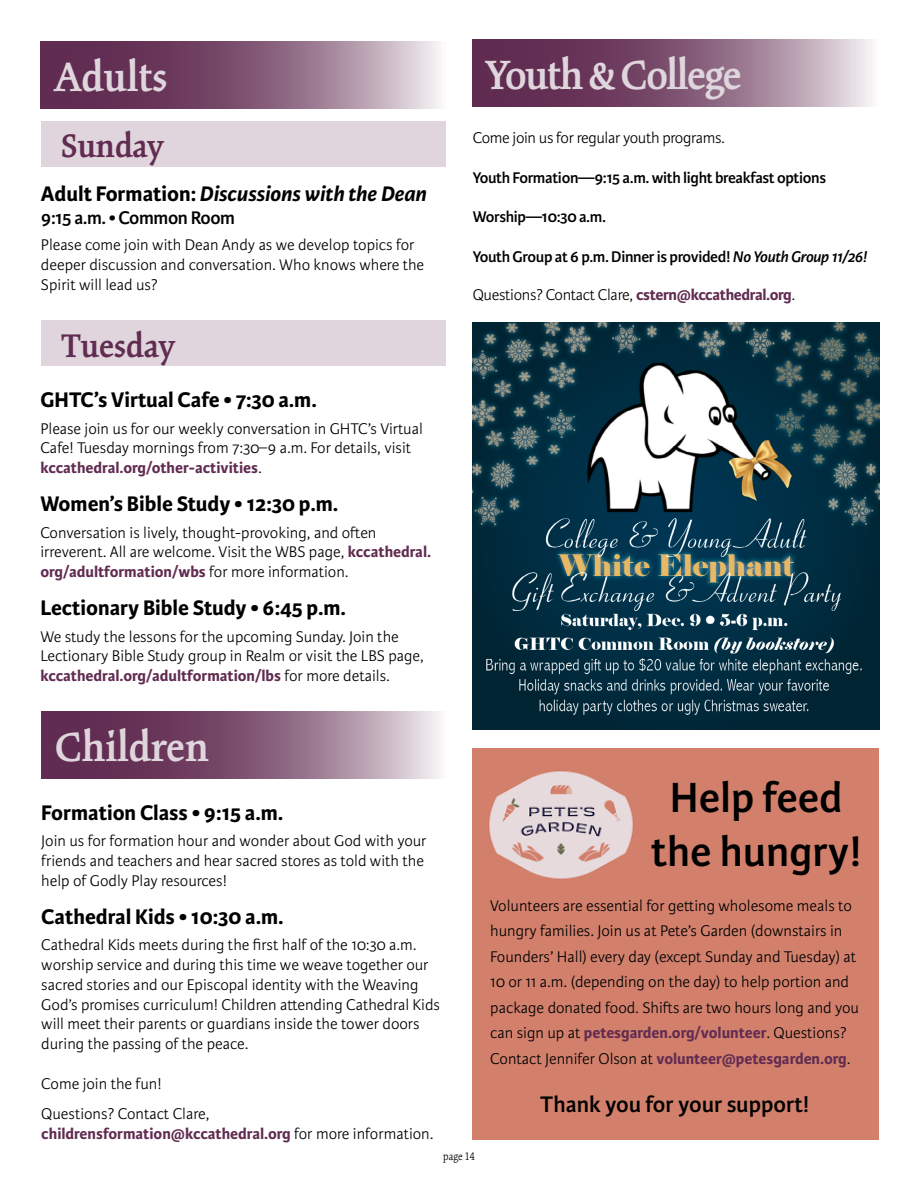
<style>
.page{position:relative;width:918px;height:1188px;background:#fff}
.page>*{position:absolute;margin:0;border:0;box-sizing:border-box;transform-origin:0 0}
.t1{font:600 45px/54px "Karmina Sans";color:#000;text-align:center}
.t2{font:600 45px "Kinesis Pro 3";letter-spacing:-.005em;color:#dfd5dc}
.t3{font:600 45px "Kinesis Pro 3";letter-spacing:-.03em;color:#dfd5dc}
.t4{font:600 36px "Kinesis Pro 3";color:#612c51}
.t5{font:600 24px "Karmina Sans";color:#000}
.t6{font:700 22.5px "Karmina Sans";color:#000}
.t7{font:italic 700 22.5px "Karmina Sans";color:#000}
.t8{font:600 19.5px "Karmina Sans";letter-spacing:-.02em;color:#000}
.t9{font:300 16.5px/19.8px "Karmina Sans";color:#000}
.t10{font:600 16.5px "Karmina Sans";letter-spacing:-.02em;color:#000}
.t11{font:300 16.5px "Karmina Sans";letter-spacing:-.02em;color:#000}
.t12{font:700 16.5px "Karmina Sans";color:#612c51}
.t13{font:300 12px "Kinesis Pro 3";color:#000}
.s1{font-style:normal}
.s2{font-weight:700;color:#612c51}
.s3{font-weight:300;color:#000}
.s4{font-style:italic}
</style>
<div class="page">
<svg style="left:41px;top:41px;width:398px;height:68px;background:#8c6580"></svg>
<div style="left:41px;top:321px;width:405px;height:45px;background:#e0d5dc"></div>
<svg style="left:41px;top:711px;width:399px;height:68px;background:#8c6580"></svg>
<div style="left:41px;top:121px;width:405px;height:45px;background:#e0d5dc"></div>
<svg style="left:472px;top:39px;width:400px;height:68px;background:#8c6580"></svg>
<div style="left:472px;top:748px;width:407px;height:391px;background:#d2806c"></div>
<img style="left:489px;top:771px;width:144px;height:108px">
<img style="left:472px;top:322px;width:407px;height:407px">
<h1 class="t2" style="left:54px;top:51px;width:114px">Adults</h1>
<h2 class="t4" style="left:61px;top:125px;width:104px">Sunday</h2>
<h3 class="t7" style="left:41px;top:180px;width:388px"><span class="s1">Adult Formation:</span> Discussions with the Dean</h3>
<p class="t8" style="left:41px;top:207px;width:196px">9:15 a.m. • Common Room</p>
<p class="t9" style="left:41px;top:236px;width:385px">Please come join with Dean Andy as we develop topics for deeper discussion and conversation. Who knows where the<br>Spirit will lead us?</p>
<h2 class="t4" style="left:61px;top:324px;width:115px">Tuesday</h2>
<h3 class="t6" style="left:40px;top:387px;width:278px">GHTC’s Virtual Cafe • 7:30 a.m.</h3>
<p class="t9" style="left:40px;top:419px;width:384px">Please join us for our weekly conversation in GHTC’s Virtual<br>Cafe! Tuesday mornings from 7:30–9 a.m. For details, visit <span class="s2">kccathedral.org/other-activities</span>.</p>
<h3 class="t6" style="left:40px;top:491px;width:299px">Women’s Bible Study • 12:30 p.m.</h3>
<p class="t9" style="left:40px;top:523px;width:392px">Conversation is lively, thought-provoking, and often irreverent. All are welcome. Visit the WBS page, <span class="s2">kccathedral. org/adultformation/wbs</span> for more information.</p>
<h3 class="t6" style="left:40px;top:595px;width:307px">Lectionary Bible Study • 6:45 p.m.</h3>
<p class="t9" style="left:40px;top:627px;width:385px">We study the lessons for the upcoming Sunday. Join the<br>Lectionary Bible Study group in Realm or visit the LBS page, <span class="s2">kccathedral.org/adultformation/lbs</span> for more details.</p>
<h1 class="t2" style="left:55px;top:721px;width:156px">Children</h1>
<h3 class="t6" style="left:41px;top:800px;width:243px">Formation Class • 9:15 a.m.</h3>
<p class="t9" style="left:41px;top:831px;width:387px">Join us for formation hour and wonder about God with your friends and teachers and hear sacred stores as told with the help of Godly Play resources!</p>
<h3 class="t6" style="left:41px;top:903px;width:244px">Cathedral Kids • 10:30 a.m.</h3>
<p class="t9" style="left:41px;top:935px;width:400px">Cathedral Kids meets during the first half of the 10:30 a.m. worship service and during this time we weave together our sacred stories and our Episcopal identity with the Weaving God’s promises curriculum! Children attending Cathedral Kids will meet their parents or guardians inside the tower doors during the passing of the peace.</p>
<p class="t9" style="left:41px;top:1069px;width:170px;line-height:30.6px">Come join the fun!<br>Questions? Contact Clare,</p>
<p class="t12" style="left:41px;top:1124px;width:394px">childrensformation@kccathedral.org <span class="s3">for more information.</span></p>
<h1 class="t3" style="left:486px;top:49px;width:258px">Youth &amp; College</h1>
<p class="t11" style="left:473px;top:129px;width:254px">Come join us for regular youth programs.</p>
<p class="t10" style="left:473px;top:168px;width:355px">Youth Formation—9:15 a.m. with light breakfast options</p>
<p class="t10" style="left:473px;top:208px;width:135px">Worship—10:30 a.m.</p>
<p class="t10" style="left:473px;top:247px;width:396px">Youth Group at 6 p.m. Dinner is provided! <span class="s4">No Youth Group 11/26!</span></p>
<p class="t11" style="left:473px;top:286px;width:324px">Questions? Contact Clare, <span class="s2">cstern@kccathedral.org</span>.</p>
<h1 class="t1" style="left:651px;top:771px;width:212px">Help feed the hungry!</h1>
<p class="t9" style="left:490px;top:893px;width:370px;line-height:25.5px">Volunteers are essential for getting wholesome meals to hungry families. Join us at Pete’s Garden (downstairs in Founders’ Hall) every day (except Sunday and Tuesday) at 10 or 11 a.m. (depending on the day) to help portion and package donated food. Shifts are two hours long and you can sign up at <span class="s2">petesgarden.org/volunteer</span>. Questions?<br>Contact Jennifer Olson at <span class="s2">volunteer@petesgarden.org</span>.</p>
<h3 class="t5" style="left:540px;top:1091px;width:271px">Thank you for your support!</h3>
<p class="t13" style="left:443px;top:1149px;width:33px">page 14</p>
</div>
